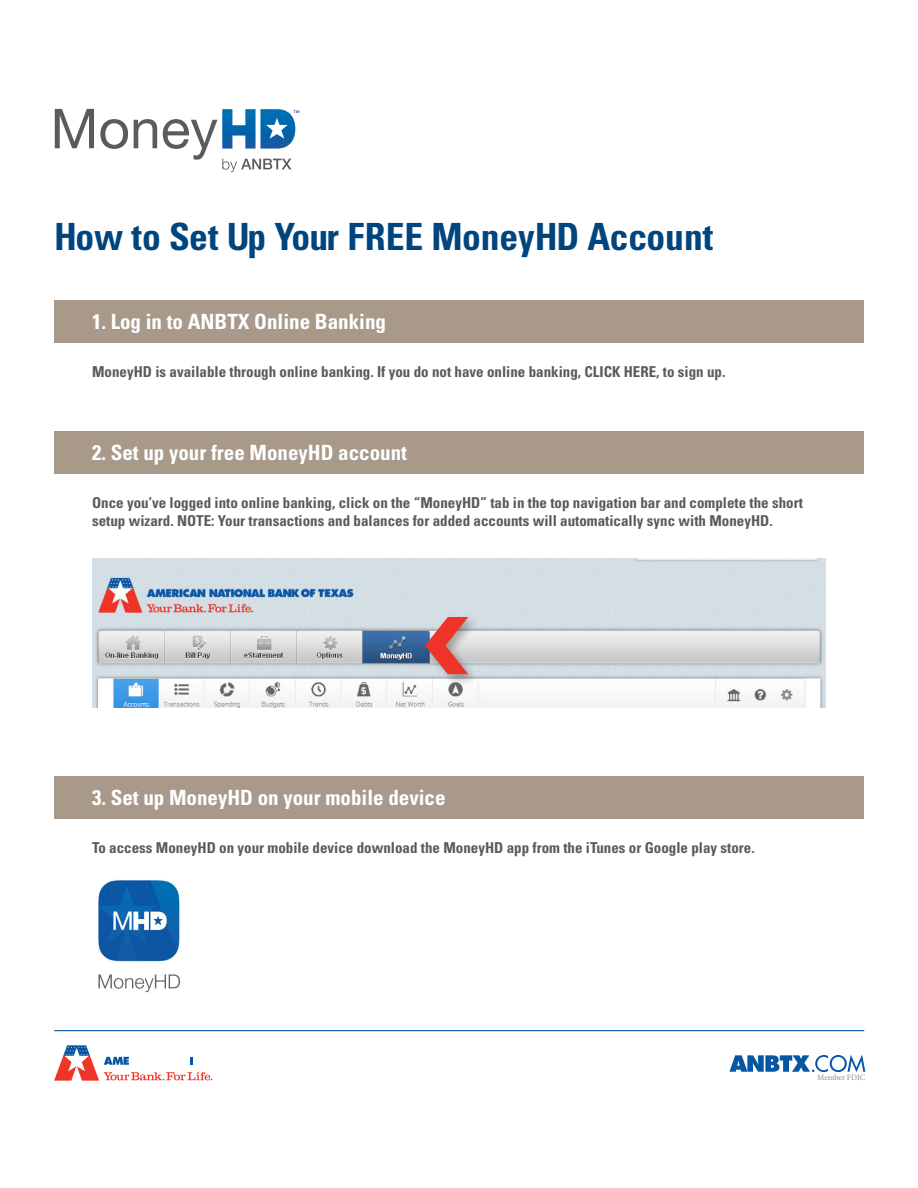
<style>
.page{position:relative;width:918px;height:1188px;background:#fff}
.page>*{position:absolute;margin:0;border:0;box-sizing:border-box;transform-origin:0 0}
.t1{font:700 condensed 37.5px "Univers";color:#00457e}
.t2{font:700 condensed 21px "Univers";color:#fff}
.t3{font:700 condensed 15px/18px "Univers";color:#5b5959}
.t4{font:8.1px "Minion Pro";letter-spacing:-.005em;color:#9a8b7d}
</style>
<div class="page">
<svg style="left:55px;top:109px;width:39px;height:39px"></svg>
<svg style="left:100px;top:119px;width:28px;height:30px"></svg>
<svg style="left:134px;top:119px;width:23px;height:29px"></svg>
<svg style="left:163px;top:109px;width:136px;height:63px"></svg>
<div style="left:54px;top:300px;width:810px;height:43px;background:#a8998a"></div>
<div style="left:54px;top:431px;width:810px;height:42px;background:#a8998a"></div>
<img style="left:92px;top:558px;width:734px;height:150px">
<div style="left:423px;top:614px;width:57px;height:73px;background:#000;opacity:.3"></div>
<svg style="left:425px;top:617px;width:43px;height:57px;background:#d17d7b"></svg>
<div style="left:54px;top:777px;width:810px;height:42px;background:#a8998a"></div>
<hr style="left:54px;top:1030px;width:810px;height:1px;background:#0054a4">
<img style="left:98px;top:880px;width:82px;height:113px">
<svg style="left:729px;top:1055px;width:136px;height:17px"></svg>
<svg style="left:54px;top:1045px;width:158px;height:36px"></svg>
<h1 class="t1" style="left:54px;top:214px;width:661px">How to Set Up Your FREE MoneyHD Account</h1>
<p class="t2" style="left:92px;top:309px;width:295px">1. Log in to ANBTX Online Banking</p>
<p class="t3" style="left:92px;top:363px;width:635px">MoneyHD is available through online banking. If you do not have online banking, CLICK HERE, to sign up.</p>
<p class="t2" style="left:92px;top:439px;width:316px">2. Set up your free MoneyHD account</p>
<p class="t3" style="left:92px;top:493px;width:712px">Once you’ve logged into online banking, click on the “MoneyHD” tab in the top navigation bar and complete the short setup wizard. NOTE: Your transactions and balances for added accounts will automatically sync with MoneyHD.</p>
<p class="t2" style="left:92px;top:785px;width:355px">3. Set up MoneyHD on your mobile device</p>
<p class="t3" style="left:92px;top:839px;width:664px">To access MoneyHD on your mobile device download the MoneyHD app from the iTunes or Google play store.</p>
<p class="t4" style="left:817px;top:1072px;width:49px">Member FDIC</p>
</div>
